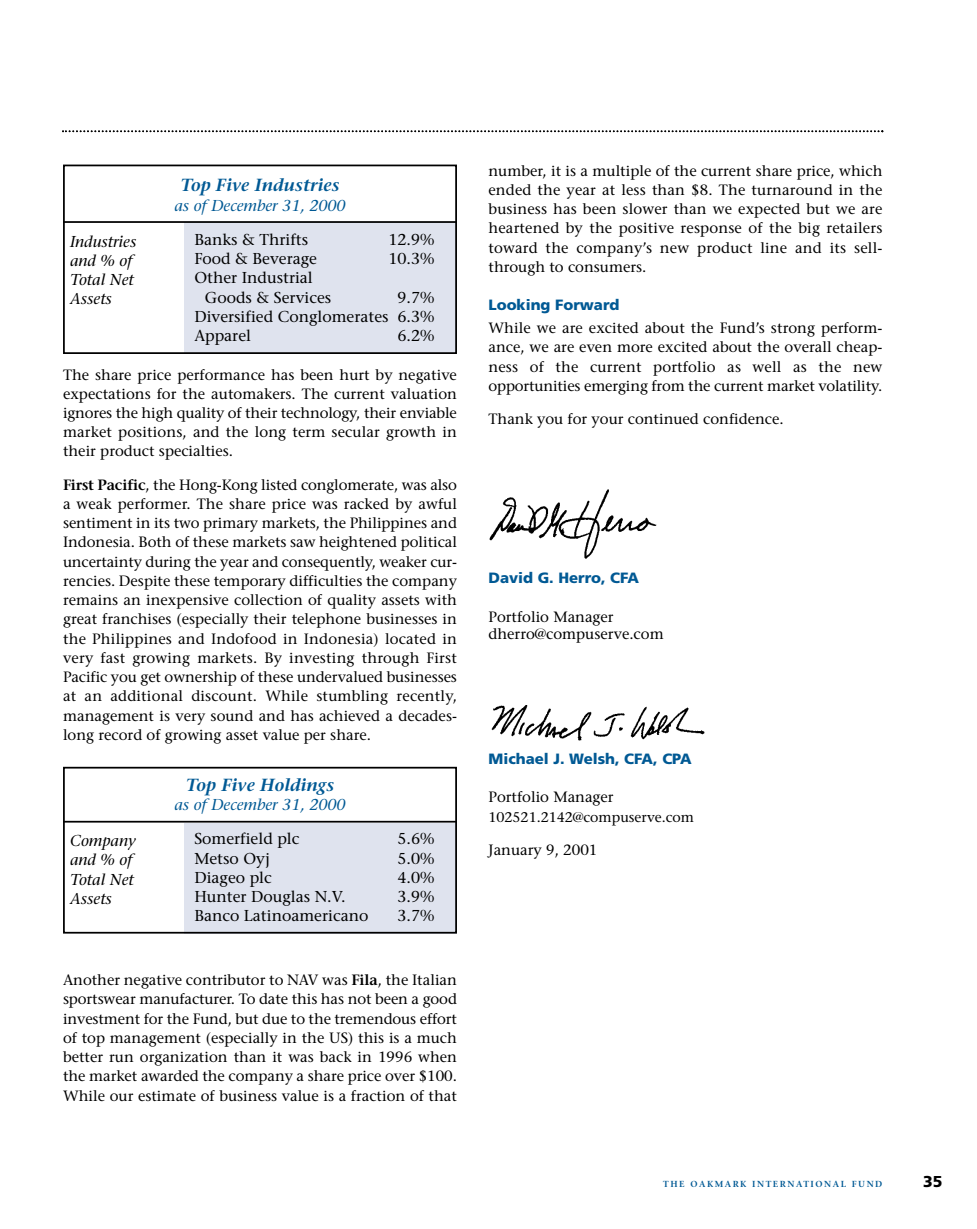
<style>
.page{position:relative;width:977px;height:1229px;background:#fff}
.page>*{position:absolute;margin:0;border:0;box-sizing:border-box;transform-origin:0 0}
.t1{font:italic 600 17.5px "Stone Serif";color:#005994}
.t2{font:15.75px/19.2px "Stone Serif";color:#000}
.t3{font:italic 15.75px/19.2px "Stone Serif";color:#000}
.t4{font:italic 15.75px "Stone Serif";color:#005994}
.t5{font:900 15.75px "Frutiger";color:#000}
.t6{font:14.88px/19.2px "Stone Serif";color:#000;text-align:justify}
.t7{font:900 14.88px "Frutiger";color:#005994}
.t8{font:14px "Stone Serif";color:#000}
.t9{font:600 8.75px "Stone Serif";letter-spacing:.18em;color:#005994}
.s1{font-weight:600}
</style>
<div class="page">
<img style="left:491px;top:705px;width:214px;height:36px">
<img style="left:489px;top:489px;width:168px;height:70px">
<div style="left:184px;top:823px;width:273px;height:110px;background:#dfe3ee"></div>
<hr style="left:63px;top:821px;width:394px;height:1px;background:#000">
<div style="left:63px;top:766px;width:394px;height:167px;border:2px solid #000"></div>
<svg style="left:62px;top:130px;width:821px;height:2px"></svg>
<div style="left:184px;top:222px;width:273px;height:130px;background:#dfe3ee"></div>
<hr style="left:63px;top:221px;width:394px;height:2px;background:#000">
<div style="left:63px;top:164px;width:394px;height:190px;border:2px solid #000"></div>
<p class="t3" style="left:70px;top:233px;width:68px">Industries and % of<br>Total Net<br>Assets</p>
<p class="t1" style="left:180px;top:178px;width:160px">Top Five Industries</p>
<p class="t4" style="left:174px;top:199px;width:173px">as of December 31, 2000</p>
<p class="t2" style="left:194px;top:231px;width:115px">Banks &amp; Thrifts</p>
<p class="t2" style="left:388px;top:231px;width:47px">12.9%</p>
<p class="t2" style="left:194px;top:250px;width:124px">Food &amp; Beverage</p>
<p class="t2" style="left:388px;top:250px;width:47px">10.3%</p>
<p class="t2" style="left:205px;top:270px;width:128px;text-indent:-11px">Other Industrial<br>Goods &amp; Services</p>
<p class="t2" style="left:194px;top:289px;width:242px;text-align:justify;text-indent:203px">9.7% Diversified Conglomerates 6.3% Apparel</p>
<p class="t2" style="left:397px;top:327px;width:38px">6.2%</p>
<p class="t6" style="left:63px;top:367px;width:395px">The share price performance has been hurt by negative expectations for the automakers. The current valuation ignores the high quality of their technology, their enviable market positions, and the long term secular growth in their product specialties.</p>
<p class="t6" style="left:63px;top:476px;width:395px"><span class="s1">First Pacific</span>, the Hong-Kong listed conglomerate, was also a weak performer. The share price was racked by awful sentiment in its two primary markets, the Philippines and Indonesia. Both of these markets saw heightened political uncertainty during the year and consequently, weaker cur&shy;rencies. Despite these temporary difficulties the company remains an inexpensive collection of quality assets with great franchises (especially their telephone businesses in the Philippines and Indofood in Indonesia) located in very fast growing markets. By investing through First Pacific you get ownership of these undervalued businesses at an additional discount. While stumbling recently, management is very sound and has achieved a decades&shy;long record of growing asset value per share.</p>
<p class="t3" style="left:70px;top:832px;width:67px">Company and % of<br>Total Net<br>Assets</p>
<p class="t1" style="left:186px;top:778px;width:150px">Top Five Holdings</p>
<p class="t4" style="left:174px;top:798px;width:173px">as of December 31, 2000</p>
<p class="t2" style="left:194px;top:831px;width:107px">Somerfield plc</p>
<p class="t2" style="left:397px;top:831px;width:38px">5.6%</p>
<p class="t2" style="left:194px;top:850px;width:77px">Metso Oyj</p>
<p class="t2" style="left:397px;top:850px;width:38px">5.0%</p>
<p class="t2" style="left:194px;top:869px;width:79px">Diageo plc</p>
<p class="t2" style="left:397px;top:869px;width:38px">4.0%</p>
<p class="t2" style="left:194px;top:888px;width:153px">Hunter Douglas N.V.</p>
<p class="t2" style="left:397px;top:888px;width:38px">3.9%</p>
<p class="t2" style="left:194px;top:908px;width:175px">Banco Latinoamericano</p>
<p class="t2" style="left:397px;top:908px;width:38px">3.7%</p>
<p class="t6" style="left:63px;top:971px;width:395px">Another negative contributor to NAV was <span class="s1">Fila</span>, the Italian sportswear manufacturer. To date this has not been a good investment for the Fund, but due to the tremendous effort of top management (especially in the US) this is a much better run organization than it was back in 1996 when the market awarded the company a share price over $100.<br>While our estimate of business value is a fraction of that</p>
<p class="t6" style="left:488px;top:162px;width:395px">number, it is a multiple of the current share price, which ended the year at less than $8. The turnaround in the business has been slower than we expected but we are heartened by the positive response of the big retailers toward the company’s new product line and its sell&shy;through to consumers.</p>
<p class="t7" style="left:488px;top:299px;width:132px">Looking Forward</p>
<p class="t6" style="left:488px;top:320px;width:395px">While we are excited about the Fund’s strong perform&shy;ance, we are even more excited about the overall cheap&shy;ness of the current portfolio as well as the new opportunities emerging from the current market volatility.</p>
<p class="t6" style="left:488px;top:411px;width:297px">Thank you for your continued confidence.</p>
<p class="t7" style="left:488px;top:572px;width:152px">David G. Herro, CFA</p>
<p class="t6" style="left:488px;top:609px;width:177px;line-height:17.5px">Portfolio Manager dherro@compuserve.com</p>
<p class="t7" style="left:488px;top:752px;width:205px">Michael J. Welsh, CFA, CPA</p>
<p class="t6" style="left:488px;top:789px;width:127px">Portfolio Manager</p>
<p class="t8" style="left:488px;top:811px;width:207px">102521.2142@compuserve.com</p>
<p class="t6" style="left:488px;top:841px;width:110px">January 9, 2001</p>
<p class="t9" style="left:663px;top:1180px;width:221px">THE OAKMARK INTERNATIONAL FUND</p>
<p class="t5" style="left:923px;top:1175px;width:21px">35</p>
</div>
